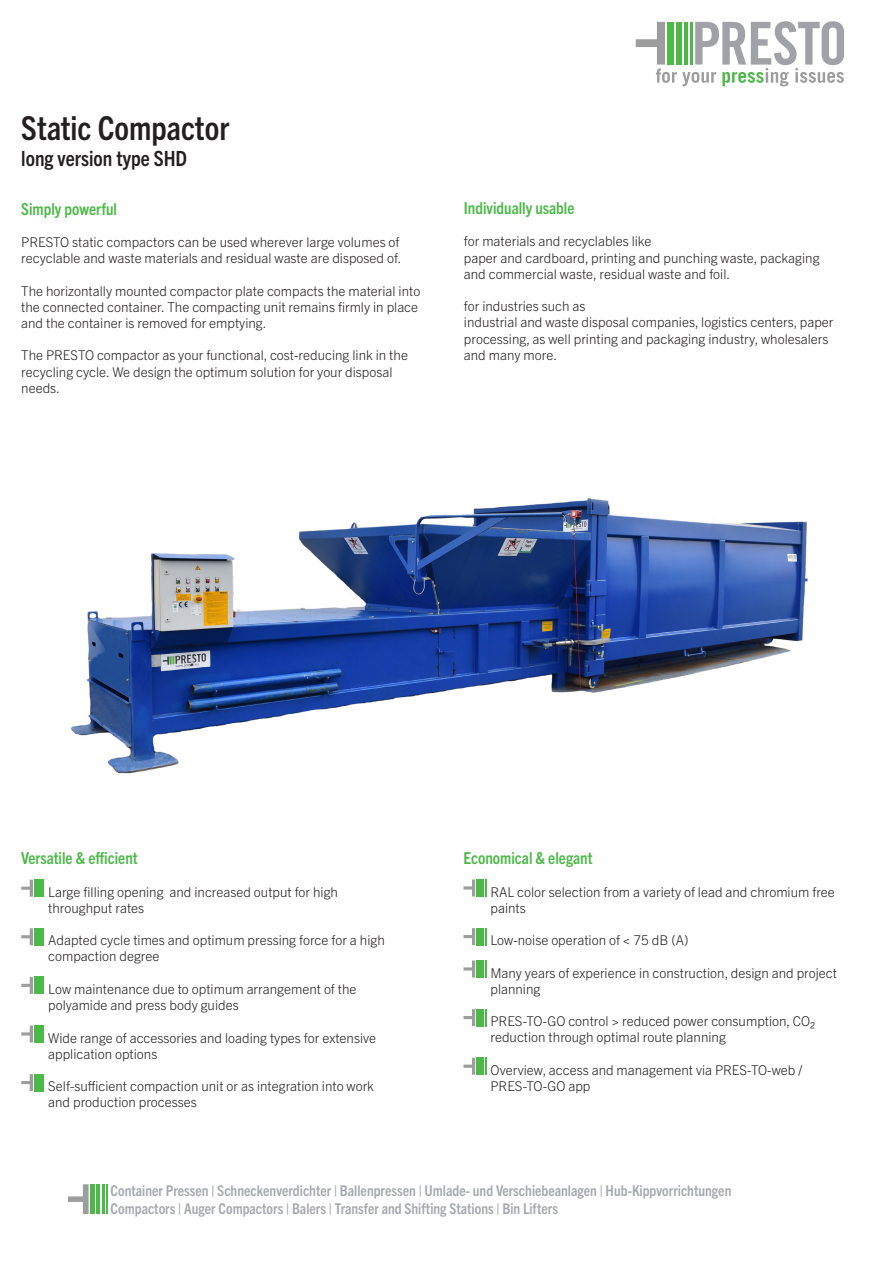
<style>
.page{position:relative;width:893px;height:1263px;background:#fff}
.page>*{position:absolute;margin:0;border:0;box-sizing:border-box;transform-origin:0 0}
.Titel_1{font:700 condensed 33px "Trade Gothic Next LT Pro";color:#231f20}
.Titel_2{font:700 condensed 21px "Trade Gothic Next LT Pro";color:#231f20}
.Überschrift_1-4{font:700 condensed 16.5px "Trade Gothic Next LT Pro";color:#4cb848}
.t1{font:700 condensed 14.85px/17.9px "Trade Gothic Next LT Pro";color:#a4a7ad}
.Text_1-4{font:300 13.5px/16.2px "Trade Gothic Next LT Pro";color:#231f20}
</style>
<div class="page">
<svg style="left:68px;top:1184px;width:21px;height:30px"></svg>
<div style="left:90px;top:1184px;width:5px;height:30px;background:#4cb848"></div>
<hr style="left:96px;top:1184px;width:4px;height:30px;background:#4cb848">
<hr style="left:102px;top:1184px;width:3px;height:30px;background:#4cb848">
<hr style="left:106px;top:1184px;width:2px;height:30px;background:#4cb848">
<svg style="left:636px;top:21px;width:208px;height:65px"></svg>
<img style="left:70px;top:498px;width:738px;height:276px">
<svg style="left:21px;top:880px;width:23px;height:17px"></svg>
<svg style="left:21px;top:928px;width:23px;height:17px"></svg>
<svg style="left:21px;top:977px;width:23px;height:17px"></svg>
<svg style="left:21px;top:1025px;width:23px;height:17px"></svg>
<svg style="left:21px;top:1074px;width:23px;height:17px"></svg>
<svg style="left:463px;top:879px;width:23px;height:17px"></svg>
<svg style="left:463px;top:928px;width:23px;height:17px"></svg>
<svg style="left:463px;top:960px;width:23px;height:17px"></svg>
<svg style="left:463px;top:1009px;width:23px;height:17px"></svg>
<svg style="left:463px;top:1058px;width:23px;height:17px"></svg>
<p class="Titel_1" style="left:21px;top:106px;width:210px">Static Compactor</p>
<p class="Titel_2" style="left:21px;top:144px;width:167px">long version type SHD</p>
<p class="Überschrift_1-4" style="left:21px;top:197px;width:97px">Simply powerful</p>
<p class="Text_1-4" style="left:21px;top:233px;width:382px">PRESTO static compactors can be used wherever large volumes of recyclable and waste materials and residual waste are disposed of.</p>
<p class="Text_1-4" style="left:21px;top:282px;width:401px">The horizontally mounted compactor plate compacts the material into the connected container. The compacting unit remains firmly in place and the container is removed for emptying.</p>
<p class="Text_1-4" style="left:21px;top:346px;width:388px">The PRESTO compactor as your functional, cost-reducing link in the recycling cycle. We design the optimum solution for your disposal needs.</p>
<p class="Überschrift_1-4" style="left:464px;top:197px;width:112px">Individually usable</p>
<p class="Text_1-4" style="left:464px;top:232px;width:189px">for materials and recyclables like</p>
<p class="Text_1-4" style="left:464px;top:249px;width:357px">paper and cardboard, printing and punching waste, packaging and commercial waste, residual waste and foil.</p>
<p class="Text_1-4" style="left:464px;top:297px;width:123px">for industries such as</p>
<p class="Text_1-4" style="left:464px;top:313px;width:371px">industrial and waste disposal companies, logistics centers, paper processing, as well printing and packaging industry, wholesalers and many more.</p>
<p class="Überschrift_1-4" style="left:21px;top:846px;width:118px">Versatile &amp; efficient</p>
<p class="Text_1-4" style="left:48px;top:883px;width:291px">Large filling opening and increased output for high throughput rates</p>
<p class="Text_1-4" style="left:48px;top:931px;width:338px">Adapted cycle times and optimum pressing force for a high compaction degree</p>
<p class="Text_1-4" style="left:48px;top:980px;width:310px">Low maintenance due to optimum arrangement of the polyamide and press body guides</p>
<p class="Text_1-4" style="left:48px;top:1028px;width:329px">Wide range of accessories and loading types for extensive application options</p>
<p class="Text_1-4" style="left:48px;top:1077px;width:327px">Self-sufficient compaction unit or as integration into work and production processes</p>
<p class="Überschrift_1-4" style="left:463px;top:847px;width:131px">Economical &amp; elegant</p>
<p class="Text_1-4" style="left:490px;top:882px;width:346px">RAL color selection from a variety of lead and chromium free paints</p>
<p class="Text_1-4" style="left:490px;top:931px;width:200px">Low-noise operation of &lt; 75 dB (A)</p>
<p class="Text_1-4" style="left:490px;top:963px;width:348px">Many years of experience in construction, design and project planning</p>
<p class="Text_1-4" style="left:490px;top:1012px;width:326px">PRES-TO-GO control &gt; reduced power consumption, CO₂ reduction through optimal route planning</p>
<p class="Text_1-4" style="left:490px;top:1061px;width:313px">Overview, access and management via PRES-TO-web /<br>PRES-TO-GO app</p>
<p class="t1" style="left:111px;top:1180px;width:622px">Container Pressen | Schneckenverdichter | Ballenpressen | Umlade- und Verschiebeanlagen | Hub-Kippvorrichtungen<br>Compactors | Auger Compactors | Balers | Transfer and Shifting Stations | Bin Lifters</p>
</div>
